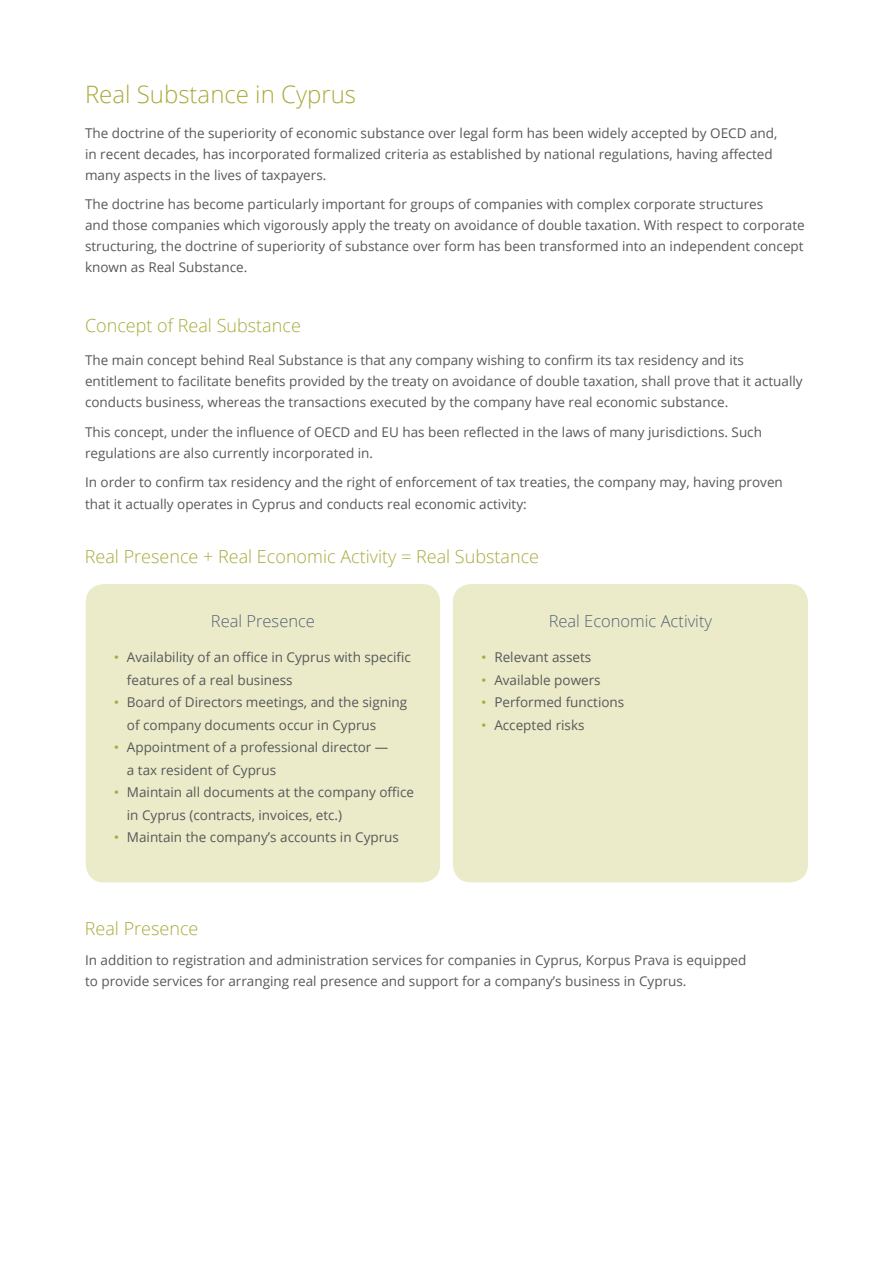
<style>
.page{position:relative;width:893px;height:1263px;background:#fff}
.page>*{position:absolute;margin:0;border:0;box-sizing:border-box;transform-origin:0 0}
.t1{font:300 24px "Open Sans";color:#a9aa3a}
.t2{font:300 18px "Open Sans";color:#a9aa3a}
.t3{font:300 16.5px "Open Sans";color:#536574}
.t4{font:13.5px/21px "Open Sans";color:#57585a}
.s1{font-family:"Arial";color:#a9aa3a}
</style>
<div class="page">
<div style="left:86px;top:584px;width:354px;height:298px;background:#ebebc9;border-radius:18px"></div>
<div style="left:453px;top:584px;width:355px;height:298px;background:#ebebc9;border-radius:18px"></div>
<h1 class="t1" style="left:85px;top:78px;width:272px">Real Substance in Cyprus</h1>
<p class="t4" style="left:85px;top:122px;width:694px">The doctrine of the superiority of economic substance over legal form has been widely accepted by OECD and, in recent decades, has incorporated formalized criteria as established by national regulations, having affected many aspects in the lives of taxpayers.</p>
<p class="t4" style="left:85px;top:194px;width:721px">The doctrine has become particularly important for groups of companies with complex corporate structures<br>and those companies which vigorously apply the treaty on avoidance of double taxation. With respect to corporate structuring, the doctrine of superiority of substance over form has been transformed into an independent concept known as Real Substance.</p>
<h2 class="t2" style="left:85px;top:313px;width:217px">Concept of Real Substance</h2>
<p class="t4" style="left:85px;top:350px;width:719px">The main concept behind Real Substance is that any company wishing to confirm its tax residency and its entitlement to facilitate benefits provided by the treaty on avoidance of double taxation, shall prove that it actually conducts business, whereas the transactions executed by the company have real economic substance.</p>
<p class="t4" style="left:85px;top:421px;width:678px">This concept, under the influence of OECD and EU has been reflected in the laws of many jurisdictions. Such regulations are also currently incorporated in.</p>
<p class="t4" style="left:85px;top:472px;width:699px">In order to confirm tax residency and the right of enforcement of tax treaties, the company may, having proven that it actually operates in Cyprus and conducts real economic activity:</p>
<h2 class="t2" style="left:85px;top:544px;width:456px">Real Presence + Real Economic Activity = Real Substance</h2>
<p class="t3" style="left:211px;top:610px;width:106px">Real Presence</p>
<p class="t4" style="left:127px;top:646px;width:286px;line-height:22.5px;text-indent:-13px"><span class="s1">•</span> Availability of an office in Cyprus with specific features of a real business</p>
<p class="t4" style="left:127px;top:691px;width:282px;line-height:22.5px;text-indent:-13px"><span class="s1">•</span> Board of Directors meetings, and the signing of company documents occur in Cyprus</p>
<p class="t4" style="left:127px;top:736px;width:263px;line-height:22.5px;text-indent:-13px"><span class="s1">•</span> Appointment of a professional director — a tax resident of Cyprus</p>
<p class="t4" style="left:127px;top:781px;width:289px;line-height:22.5px;text-indent:-13px"><span class="s1">•</span> Maintain all documents at the company office in Cyprus (contracts, invoices, etc.)</p>
<p class="t4" style="left:114px;top:827px;width:286px"><span class="s1">•</span> Maintain the company’s accounts in Cyprus</p>
<h2 class="t2" style="left:85px;top:916px;width:115px">Real Presence</h2>
<p class="t3" style="left:549px;top:610px;width:165px">Real Economic Activity</p>
<p class="t4" style="left:482px;top:647px;width:111px"><span class="s1">•</span> Relevant assets</p>
<p class="t4" style="left:482px;top:669px;width:121px"><span class="s1">•</span> Available powers</p>
<p class="t4" style="left:482px;top:692px;width:144px"><span class="s1">•</span> Performed functions</p>
<p class="t4" style="left:482px;top:714px;width:105px"><span class="s1">•</span> Accepted risks</p>
<p class="t4" style="left:85px;top:950px;width:663px">In addition to registration and administration services for companies in Cyprus, Korpus Prava is equipped to provide services for arranging real presence and support for a company’s business in Cyprus.</p>
</div>
